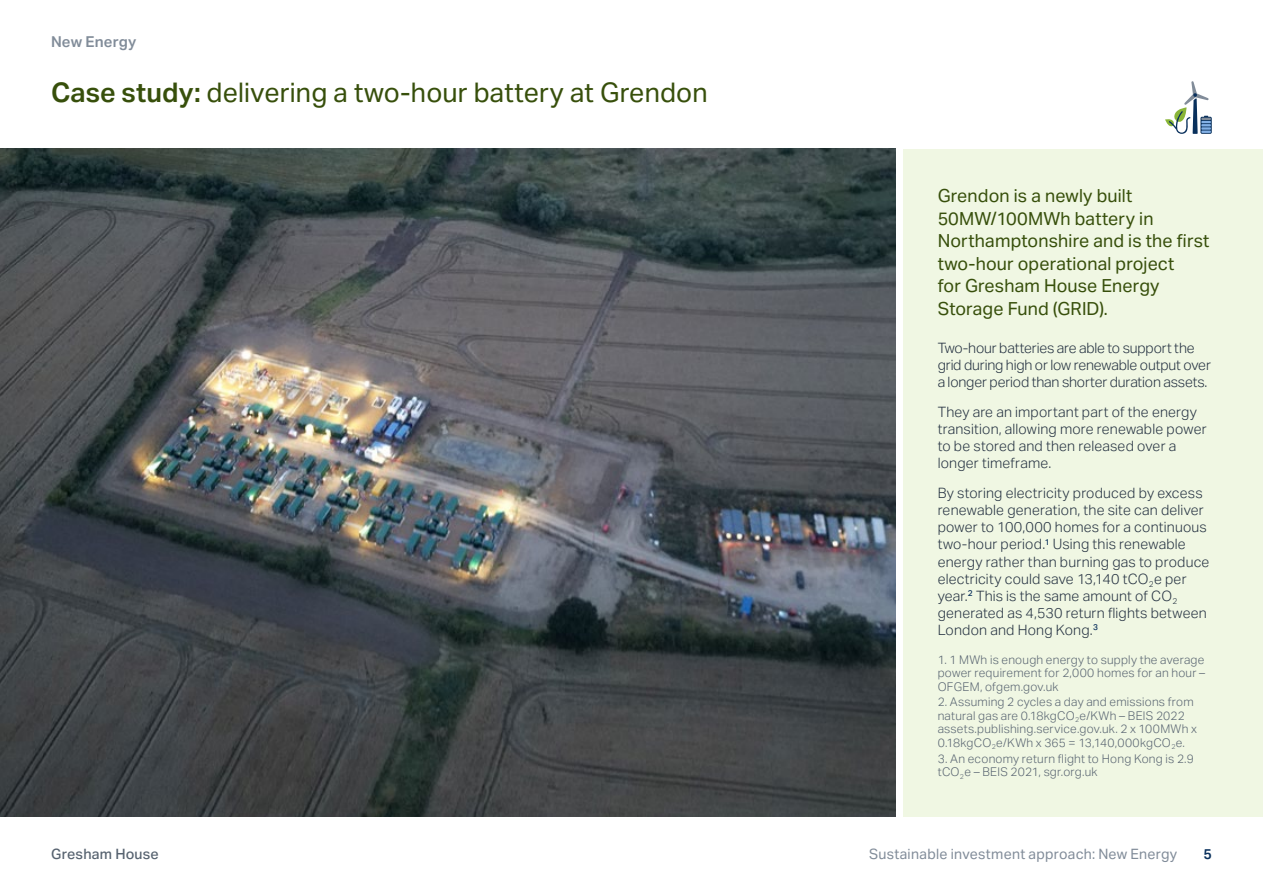
<style>
.page{position:relative;width:1263px;height:893px;background:#fff}
.page>*{position:absolute;margin:0;border:0;box-sizing:border-box;transform-origin:0 0}
.t1{font:27px "Aktiv Grotesk";color:#374f0b}
.t2{font:18px/22.5px "Aktiv Grotesk";letter-spacing:.005em;color:#374f0b}
.t3{font:600 15px "Aktiv Grotesk";letter-spacing:.015em;color:#818c99}
.t4{font:300 14.25px/17.1px "Aktiv Grotesk";letter-spacing:.01em;color:#233040}
.t5{font:300 14.25px/17.1px "Aktiv Grotesk";letter-spacing:-.015em;color:#233040}
.t6{font:14.25px "Aktiv Grotesk";letter-spacing:.015em;color:#818c99}
.t7{font:500 14.25px "Aktiv Grotesk";letter-spacing:.015em;color:#576370}
.t8{font:600 14.25px "Aktiv Grotesk";color:#09305c}
.t9{font:300 12px/13.5px "Aktiv Grotesk";letter-spacing:.02em;color:#576370}
.s1{font-weight:600}
</style>
<div class="page">
<div style="left:904px;top:149px;width:359px;height:667px;background:#f0f7e3"></div>
<img style="left:0;top:149px;width:895px;height:667px">
<svg style="left:1165px;top:81px;width:47px;height:53px"></svg>
<p class="t3" style="left:51px;top:33px;width:87px">New Energy</p>
<h1 class="t1" style="left:51px;top:77px;width:658px"><span class="s1">Case study:</span> delivering a two-hour battery at Grendon</h1>
<p class="t2" style="left:938px;top:185px;width:273px">Grendon is a newly built<br>50MW/100MWh battery in<br>Northamptonshire and is the first two-hour operational project<br>for Gresham House Energy<br>Storage Fund (GRID).</p>
<p class="t5" style="left:938px;top:339px;width:275px">Two-hour batteries are able to support the grid during high or low renewable output over a longer period than shorter duration assets.</p>
<p class="t4" style="left:938px;top:404px;width:271px">They are an important part of the energy transition, allowing more renewable power to be stored and then released over a longer timeframe.</p>
<p class="t4" style="left:938px;top:485px;width:273px">By storing electricity produced by excess renewable generation, the site can deliver power to 100,000 homes for a continuous two-hour period.<sup>1</sup> Using this renewable energy rather than burning gas to produce electricity could save 13,140 tCO<sub>2</sub>e per year.<sup>2</sup> This is the same amount of CO<sub>2 </sub>generated as 4,530 return flights between London and Hong Kong.<sup>3</sup></p>
<p class="t9" style="left:938px;top:653px;width:269px;text-align:justify">1. 1 MWh is enough energy to supply the average power requirement for 2,000 homes for an hour – OFGEM, ofgem.gov.uk</p>
<p class="t9" style="left:938px;top:695px;width:261px">2. Assuming 2 cycles a day and emissions from natural gas are 0.18kgCO<sub>2</sub>e/KWh – BEIS 2022 assets.publishing.service.gov.uk. 2 x 100MWh x 0.18kgCO<sub>2</sub>e/KWh x 365 = 13,140,000kgCO<sub>2</sub>e.</p>
<p class="t9" style="left:938px;top:752px;width:258px">3. An economy return flight to Hong Kong is 2.9 tCO<sub>2</sub>e – BEIS 2021, sgr.org.uk</p>
<p class="t7" style="left:51px;top:846px;width:109px">Gresham House</p>
<p class="t6" style="left:869px;top:845px;width:310px">Sustainable investment approach: New Energy</p>
<p class="t8" style="left:1203px;top:845px;width:10px">5</p>
</div>
